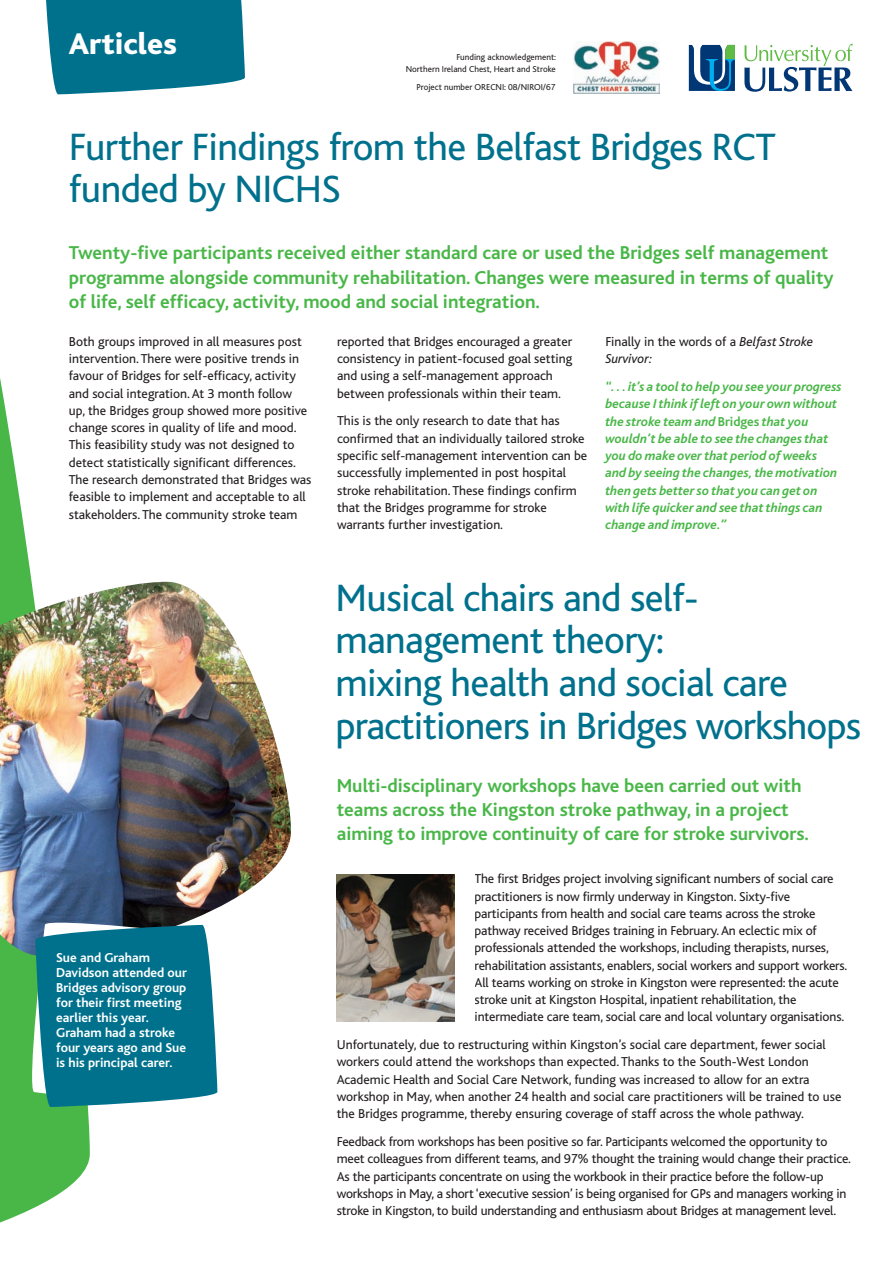
<style>
.page{position:relative;width:893px;height:1262px;background:#fff}
.page>*{position:absolute;margin:0;border:0;box-sizing:border-box;transform-origin:0 0}
.t1{font:39.9px/42.8px "Bliss";letter-spacing:-.015em;color:#00718d}
.t2{font:800 31.2px "Bliss";color:#fff}
.t3{font:700 19.5px/24px "Bliss";color:#49b748}
.t4{font:13.5px/17.2px "Bliss";letter-spacing:-.01em;color:#231f20}
.t5{font:italic 700 13.5px/17.2px "Bliss";color:#49b748}
.t6{font:700 13.5px/15px "Bliss";color:#fff}
.t7{font:italic 13.5px/17.2px "Bliss";letter-spacing:-.005em;color:#231f20}
.t8{font:9px/12px "Bliss";color:#231f20;text-align:right}
.s1{font-style:normal}
</style>
<div class="page">
<svg style="left:0;top:94px;width:90px;height:1129px"></svg>
<svg style="left:46px;top:0;width:199px;height:94px;background:#147c96"></svg>
<img style="left:0;top:581px;width:291px;height:374px">
<svg style="left:32px;top:922px;width:185px;height:184px"></svg>
<div style="left:35px;top:924px;width:182px;height:182px;background:#00718d;border-radius:15px"></div>
<img style="left:573px;top:42px;width:86px;height:51px">
<svg style="left:744px;top:44px;width:109px;height:48px"></svg>
<svg style="left:689px;top:45px;width:46px;height:46px"></svg>
<img style="left:337px;top:874px;width:117px;height:147px">
<h2 class="t2" style="left:69px;top:32px;width:110px">Articles</h2>
<p class="t8" style="left:406px;top:52px;width:152px">Funding acknowledgement:<br>Northern Ireland Chest, Heart and Stroke</p>
<p class="t8" style="left:416px;top:82px;width:141px">Project number ORECNI: 08/NIROI/67</p>
<h1 class="t1" style="left:69px;top:129px;width:708px">Further Findings from the Belfast Bridges RCT funded by NICHS</h1>
<p class="t3" style="left:69px;top:243px;width:766px">Twenty-five participants received either standard care or used the Bridges self management programme alongside community rehabilitation. Changes were measured in terms of quality of life, self efficacy, activity, mood and social integration.</p>
<p class="t4" style="left:69px;top:334px;width:244px">Both groups improved in all measures post intervention. There were positive trends in favour of Bridges for self-efficacy, activity and social integration. At 3 month follow up, the Bridges group showed more positive change scores in quality of life and mood.<br>This feasibility study was not designed to detect statistically significant differences.<br>The research demonstrated that Bridges was feasible to implement and acceptable to all stakeholders. The community stroke team</p>
<p class="t4" style="left:337px;top:334px;width:237px">reported that Bridges encouraged a greater consistency in patient-focused goal setting and using a self-management approach between professionals within their team.</p>
<p class="t4" style="left:337px;top:413px;width:252px">This is the only research to date that has confirmed that an individually tailored stroke specific self-management intervention can be successfully implemented in post hospital stroke rehabilitation. These findings confirm that the Bridges programme for stroke warrants further investigation.</p>
<p class="t7" style="left:605px;top:334px;width:209px"><span class="s1">Finally in the words of a</span> Belfast Stroke<br>Survivor:</p>
<p class="t5" style="left:605px;top:379px;width:238px">“. . . it’s a tool to help you see your progress because I think if left on your own without the stroke team and <span class="s1">Bridges</span> that you wouldn’t be able to see the changes that you do make over that period of weeks<br>and by seeing the changes, the motivation then gets better so that you can get on with life quicker and see that things can change and improve.”</p>
<h1 class="t1" style="left:335px;top:579px;width:527px">Musical chairs and self&shy;management theory:<br>mixing health and social care practitioners in Bridges workshops</h1>
<p class="t6" style="left:56px;top:950px;width:132px">Sue and Graham<br>Davidson attended our<br>Bridges advisory group for their first meeting earlier this year.<br>Graham had a stroke four years ago and Sue is his principal carer.</p>
<h3 class="t3" style="left:337px;top:775px;width:474px">Multi-disciplinary workshops have been carried out with teams across the Kingston stroke pathway, in a project aiming to improve continuity of care for stroke survivors.</h3>
<p class="t4" style="left:475px;top:871px;width:374px">The first Bridges project involving significant numbers of social care practitioners is now firmly underway in Kingston. Sixty-five participants from health and social care teams across the stroke pathway received Bridges training in February. An eclectic mix of professionals attended the workshops, including therapists, nurses, rehabilitation assistants, enablers, social workers and support workers.<br>All teams working on stroke in Kingston were represented: the acute stroke unit at Kingston Hospital, inpatient rehabilitation, the intermediate care team, social care and local voluntary organisations.</p>
<p class="t4" style="left:337px;top:1037px;width:506px">Unfortunately, due to restructuring within Kingston’s social care department, fewer social workers could attend the workshops than expected. Thanks to the South-West London Academic Health and Social Care Network, funding was increased to allow for an extra workshop in May, when another 24 health and social care practitioners will be trained to use the Bridges programme, thereby ensuring coverage of staff across the whole pathway.</p>
<p class="t4" style="left:337px;top:1133px;width:516px">Feedback from workshops has been positive so far. Participants welcomed the opportunity to meet colleagues from different teams, and 97% thought the training would change their practice.<br>As the participants concentrate on using the workbook in their practice before the follow-up workshops in May, a short ‘executive session’ is being organised for GPs and managers working in stroke in Kingston, to build understanding and enthusiasm about Bridges at management level.</p>
</div>
